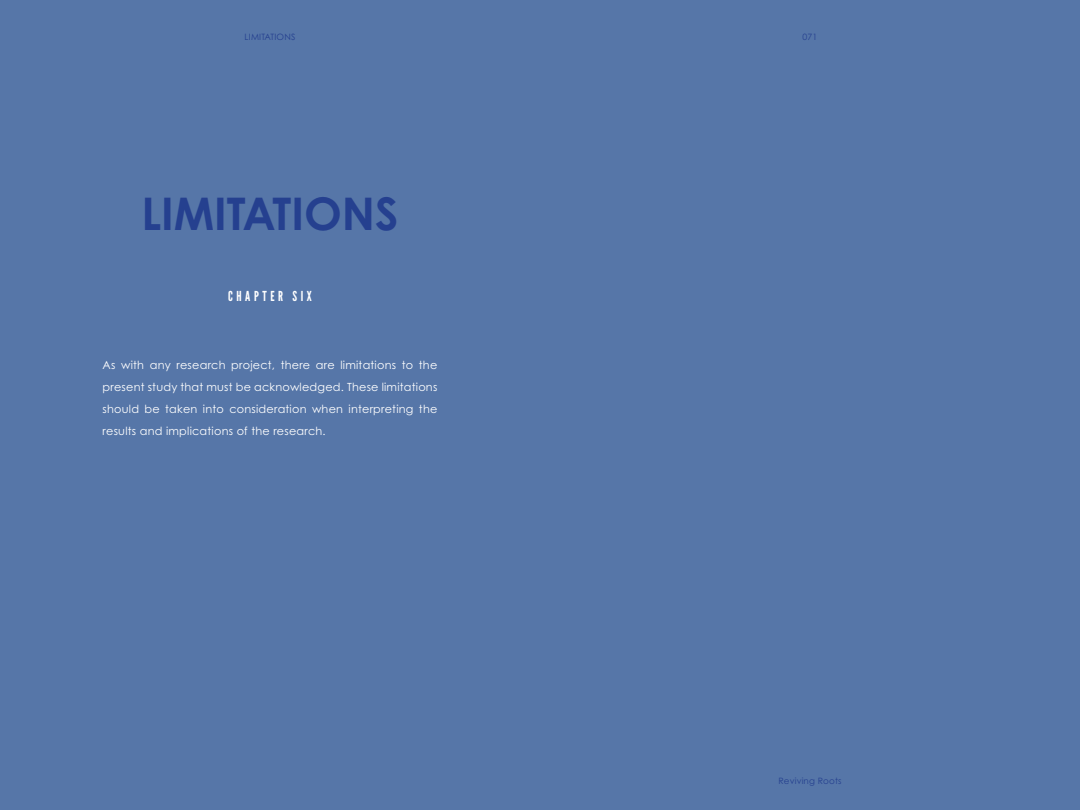
<style>
.page{position:relative;width:1080px;height:810px;background:#5676a8}
.page>*{position:absolute;margin:0;border:0;box-sizing:border-box;transform-origin:0 0}
.t1{font:700 45px "Century Gothic Pro";color:#25408f}
.t2{font:13.75px "League Gothic";letter-spacing:.26em;color:#fff}
.t3{font:11.25px/22px "Century Gothic Pro";letter-spacing:.02em;color:#fff;text-align:justify}
.t4{font:8.75px "Century Gothic Pro";letter-spacing:.02em;color:#25408f}
</style>
<div class="page">
<p class="t4" style="left:245px;top:31px;width:52px">LIMITATIONS</p>
<p class="t4" style="left:803px;top:31px;width:16px">071</p>
<h1 class="t1" style="left:141px;top:186px;width:259px">LIMITATIONS</h1>
<p class="t2" style="left:228px;top:288px;width:85px">CHAPTER SIX</p>
<p class="t3" style="left:103px;top:354px;width:336px">As with any research project, there are limitations to the present study that must be acknowledged. These limitations should be taken into consideration when interpreting the results and implications of the research.</p>
<p class="t4" style="left:778px;top:775px;width:65px">Reviving Roots</p>
</div>
